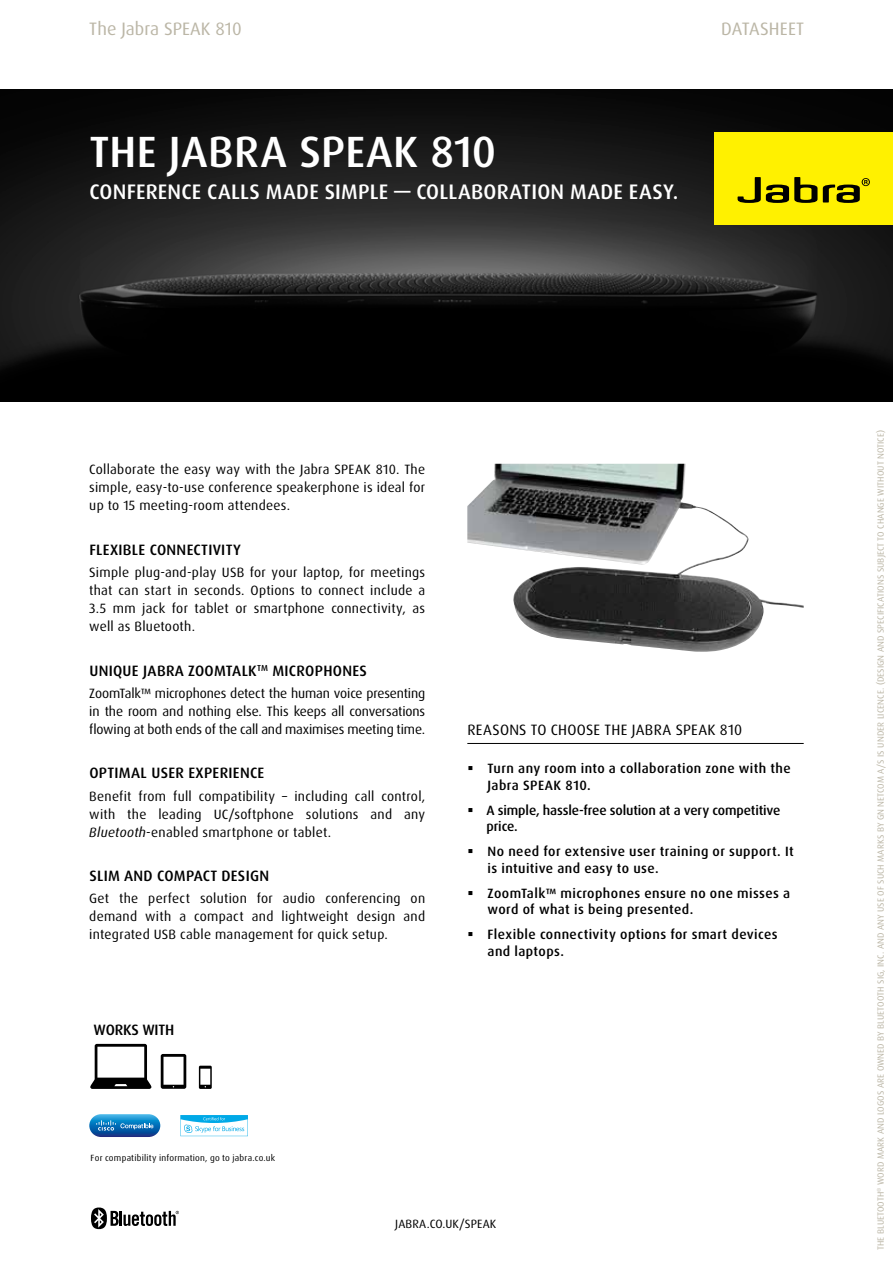
<style>
.page{position:relative;width:893px;height:1263px;background:#fff}
.page>*{position:absolute;margin:0;border:0;box-sizing:border-box;transform-origin:0 0}
.t1{font:500 43.8px "Dax Pro";letter-spacing:.005em;color:#fff}
.t2{font:500 21px "Dax Pro";letter-spacing:.015em;color:#fff}
.t3{font:18px "Dax Pro";color:#bbb6a6}
.t4{font:500 15px "Dax Pro";letter-spacing:.02em;color:#000}
.t5{font:15px "Dax Pro";letter-spacing:.015em;color:#000}
.t6{font:13.5px/18px "Dax Pro";letter-spacing:.02em;color:#000;text-align:justify}
.t7{font:500 13.5px/16.5px "Dax Pro";letter-spacing:.03em;color:#000}
.t8{font:500 13.5px/16.5px "Dax Pro";letter-spacing:-.015em;color:#000}
.t9{font:12px "Dax Pro";letter-spacing:.01em;color:#000}
.t10{font:9px "Dax Pro";letter-spacing:.01em;color:#bbb6a6}
.t11{font:9px "Dax Pro";letter-spacing:.025em;color:#000}
.s1{font-style:italic}
</style>
<div class="page">
<img style="left:0;top:89px;width:893px;height:313px">
<div style="left:714px;top:132px;width:179px;height:93px;background:#fff100"></div>
<svg style="left:823px;top:178px;width:47px;height:25px"></svg>
<svg style="left:738px;top:177px;width:79px;height:26px"></svg>
<svg style="left:91px;top:1207px;width:88px;height:22px"></svg>
<svg style="left:199px;top:1066px;width:13px;height:23px"></svg>
<svg style="left:90px;top:1044px;width:62px;height:45px"></svg>
<svg style="left:161px;top:1054px;width:25px;height:35px"></svg>
<svg style="left:89px;top:1114px;width:71px;height:23px"></svg>
<svg style="left:96px;top:1120px;width:57px;height:10px"></svg>
<svg style="left:180px;top:1115px;width:68px;height:21px"></svg>
<hr style="left:467px;top:743px;width:337px;height:1px;background:#000">
<img style="left:467px;top:464px;width:337px;height:188px">
<h3 class="t3" style="left:89px;top:18px;width:154px">The Jabra SPEAK 810</h3>
<h3 class="t3" style="left:721px;top:18px;width:84px">Datasheet</h3>
<h1 class="t1" style="left:90px;top:123px;width:408px">THE JABRA SPEAK 810</h1>
<h2 class="t2" style="left:90px;top:178px;width:48px">Confere</h2>
<h2 class="t2" style="left:168px;top:178px;width:129px">nce calls made</h2>
<h2 class="t2" style="left:325px;top:178px;width:276px">simple — Collaboration made</h2>
<h2 class="t2" style="left:629px;top:178px;width:51px">easy.</h2>
<p class="t6" style="left:89px;top:461px;width:337px">Collaborate the easy way with the Jabra SPEAK 810. The simple, easy-to-use conference speakerphone is ideal for up to 15 meeting-room attendees.</p>
<p class="t4" style="left:89px;top:540px;width:153px">Flexible Connectivity</p>
<p class="t6" style="left:89px;top:563px;width:141px">Simple plug-and-play USB</p>
<p class="t6" style="left:89px;top:563px;width:337px;text-indent:161px">for your laptop, for meetings that can start in seconds. Options to connect include a 3.5 mm jack for tablet or smartphone connectivity, as well as Bluetooth.</p>
<p class="t4" style="left:89px;top:661px;width:69px">Unique Jabra</p>
<p class="t4" style="left:188px;top:661px;width:172px">ZoomTalk<sup>TM</sup> Microphones</p>
<p class="t6" style="left:89px;top:684px;width:337px">ZoomTalk™ microphones detect the human voice presenting in the room and nothing else. This keeps all conversations flowing at both ends of the call and maximises meeting time.</p>
<p class="t4" style="left:89px;top:763px;width:71px">Optimal user</p>
<p class="t4" style="left:189px;top:763px;width:69px">experience</p>
<p class="t6" style="left:89px;top:787px;width:337px">Benefit from full compatibility – including call control, with the leading UC/softphone solutions and any <span class="s1">Bluetooth</span>-enabled smartphone or tablet.</p>
<p class="t4" style="left:89px;top:866px;width:16px">SLIM</p>
<p class="t4" style="left:124px;top:866px;width:144px">AND COMPACT DESIGN</p>
<p class="t6" style="left:89px;top:890px;width:337px">Get the perfect solution for audio conferencing on demand with a compact and lightweight design and integrated USB</p>
<p class="t6" style="left:180px;top:926px;width:209px">cable management for quick setup.</p>
<p class="t4" style="left:94px;top:1020px;width:82px">WORKS WITH</p>
<p class="t5" style="left:467px;top:720px;width:10px">REASONS</p>
<p class="t5" style="left:531px;top:720px;width:29px">TO CHOOSE</p>
<p class="t5" style="left:604px;top:720px;width:9px">THE</p>
<p class="t5" style="left:632px;top:720px;width:14px">JABRA</p>
<p class="t5" style="left:676px;top:720px;width:68px">SPEAK 810</p>
<p class="t7" style="left:488px;top:760px;width:305px;text-indent:-20px">▪ Turn any room into a collaboration zone with the<br>Jabra SPEAK 810.</p>
<p class="t8" style="left:486px;top:802px;width:295px;text-indent:-19px">▪ A simple, hassle-free solution at a very competitive price.</p>
<p class="t7" style="left:488px;top:843px;width:308px;text-indent:-20px">▪ No need for extensive user training or support. It is intuitive and easy to use.</p>
<p class="t7" style="left:488px;top:885px;width:304px;text-indent:-20px">▪ ZoomTalk™ microphones ensure no one misses a word of what is being presented.</p>
<p class="t7" style="left:488px;top:926px;width:292px;text-indent:-20px">▪ Flexible connectivity options for smart devices and laptops.</p>
<p class="t11" style="left:91px;top:1152px;width:186px">For compatibility information, go to jabra.co.uk</p>
<p class="t9" style="left:395px;top:1216px;width:103px">jabra.co.uk/SPEAK</p>
<p class="t10" style="left:875px;top:1250px;width:822px;rotate:-90deg">The Bluetooth<sup>®</sup> word mark and logos are owned by Bluetooth SIG, Inc. and any use of such marks by GN Netcom A/S is under licence. (Design and speci fications subject to change without notice)</p>
</div>
